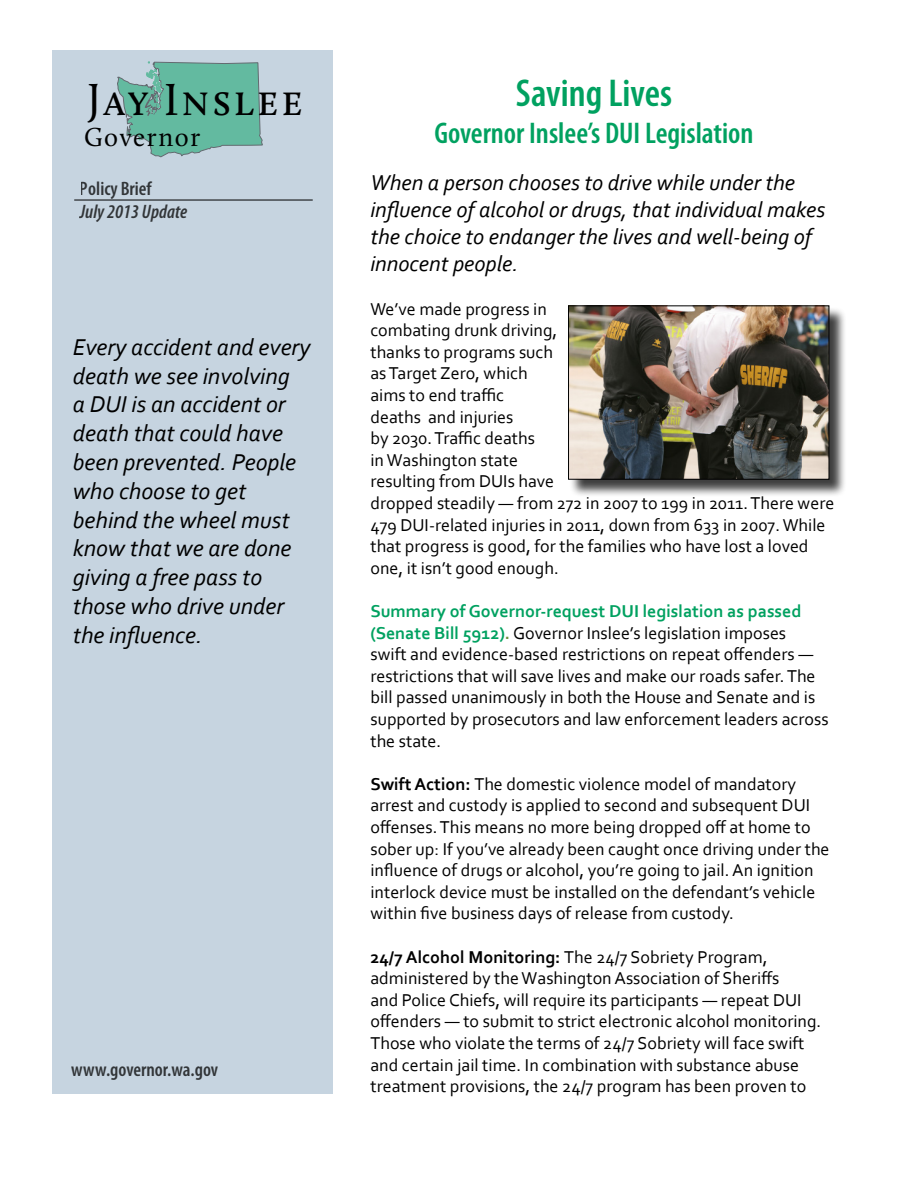
<style>
.page{position:relative;width:918px;height:1188px;background:#fff}
.page>*{position:absolute;margin:0;border:0;box-sizing:border-box;transform-origin:0 0}
.t1{font:46.5px "Calluna";letter-spacing:.06em;color:#000}
.t2{font:600 condensed 39px "Myriad Pro";color:#00a160}
.t3{font:600 condensed 30px "Myriad Pro";color:#00a160}
.t4{font:27px "Calluna";letter-spacing:.06em;color:#000}
.t5{font:italic 24px/28.8px "Corbel";color:#000}
.t6{font:italic 22.5px/27px "Corbel";color:#000}
.t7{font:600 condensed 19.5px "Myriad Pro";color:#000}
.t8{font:italic 600 condensed 19.5px "Myriad Pro";color:#000}
.t9{font:18px/21.6px "Corbel";color:#000}
.s1{font-weight:700;color:#00a160}
.s2{font-weight:700;color:#6f903c}
.s3{font-weight:700}
</style>
<div class="page">
<div style="left:52px;top:50px;width:281px;height:1044px;background:#c6d4e0"></div>
<hr style="left:74px;top:200px;width:239px;height:1px;background:#000">
<svg style="left:117px;top:62px;width:146px;height:95px"></svg>
<div style="left:570px;top:307px;width:277px;height:190px;background:#000;opacity:.75"></div>
<img style="left:570px;top:308px;width:257px;height:169px">
<div style="left:568px;top:306px;width:261px;height:173px;border:1px solid #000"></div>
<h1 class="t1" style="left:87px;top:71px;width:217px">Jay Inslee</h1>
<h3 class="t4" style="left:84px;top:120px;width:118px">Governor</h3>
<p class="t7" style="left:80px;top:177px;width:73px">Policy Brief</p>
<p class="t8" style="left:80px;top:201px;width:109px">July 2013 Update</p>
<h3 class="t5" style="left:73px;top:332px;width:239px">Every accident and every death we see involving<br>a DUI is an accident or death that could have been prevented. People who choose to get behind the wheel must know that we are done giving a free pass to those who drive under the influence.</h3>
<p class="t7" style="left:71px;top:1059px;width:149px">www.governor.wa.gov</p>
<h2 class="t2" style="left:516px;top:71px;width:158px">Saving Lives</h2>
<h3 class="t3" style="left:434px;top:117px;width:321px">Governor Inslee’s DUI Legislation</h3>
<p class="t6" style="left:370px;top:169px;width:457px">When a person chooses to drive while under the influence of alcohol or drugs, that individual makes the choice to endanger the lives and well-being of innocent people.</p>
<p class="t9" style="left:370px;top:297px;width:465px">We’ve made progress in<br>combating drunk driving,<br>thanks to programs such<br>as Target Zero, which<br>aims to end traffic<br>deaths and injuries<br>by 2030. Traffic deaths<br>in Washington state<br>resulting from DUIs have<br>dropped steadily — from 272 in 2007 to 199 in 2011. There were<br>479 DUI-related injuries in 2011, down from 633 in 2007. While that progress is good, for the families who have lost a loved one, it isn’t good enough.</p>
<p class="t9" style="left:370px;top:600px;width:460px"><span class="s1">Summary of Governor-request DUI legislation as passed (Senate Bill 5912)</span><span class="s2">.</span> Governor Inslee’s legislation imposes<br>swift and evidence-based restrictions on repeat offenders — restrictions that will save lives and make our roads safer. The bill passed unanimously in both the House and Senate and is supported by prosecutors and law enforcement leaders across the state.</p>
<p class="t9" style="left:370px;top:773px;width:461px"><span class="s3">Swift Action:</span> The domestic violence model of mandatory arrest and custody is applied to second and subsequent DUI offenses. This means no more being dropped off at home to sober up: If you’ve already been caught once driving under the influence of drugs or alcohol, you’re going to jail. An ignition interlock device must be installed on the defendant’s vehicle within five business days of release from custody.</p>
<p class="t9" style="left:370px;top:945px;width:452px"><span class="s3">24/7 Alcohol Monitoring:</span> The 24/7 Sobriety Program, administered by the Washington Association of Sheriffs<br>and Police Chiefs, will require its participants — repeat DUI offenders — to submit to strict electronic alcohol monitoring.<br>Those who violate the terms of 24/7 Sobriety will face swift and certain jail time. In combination with substance abuse treatment provisions, the 24/7 program has been proven to</p>
</div>
